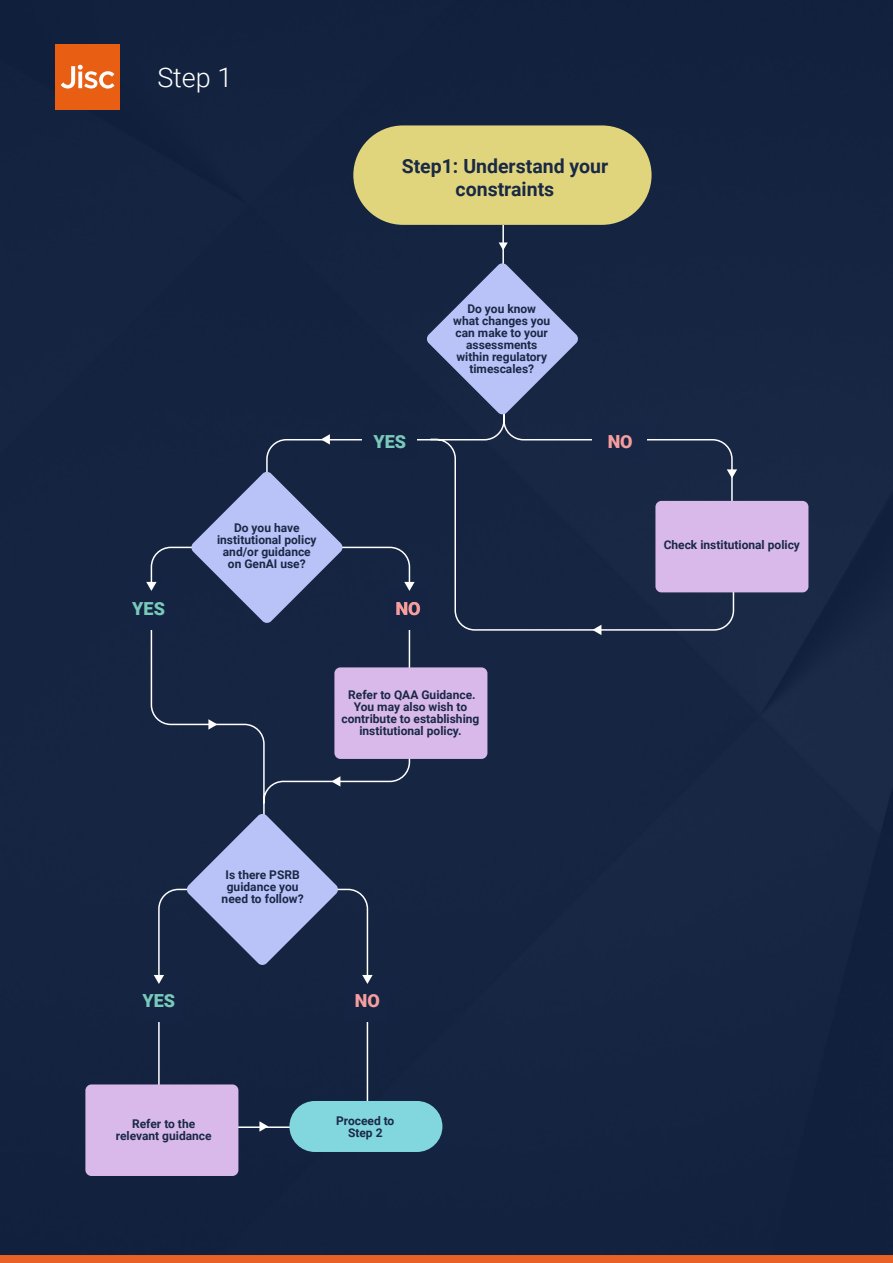
<style>
.page{position:relative;width:893px;height:1263px;background:#fff}
.page>*{position:absolute;margin:0;border:0;box-sizing:border-box;transform-origin:0 0}
.t1{font:300 27px "Roboto";color:#fff}
.t2{font:700 19.5px "Roboto";color:#1a2945}
.t3{font:900 18px "Roboto";color:#79caba}
.t4{font:900 18px "Roboto";color:#f69d9e}
.t5{font:700 12px/12px "Roboto";color:#1a2945;text-align:center}
</style>
<div class="page">
<div style="left:0;top:0;width:893px;height:1255px;background:#142340"></div>
<div style="left:55px;top:45px;width:65px;height:64px;background:#e85e13"></div>
<svg style="left:61px;top:65px;width:53px;height:24px"></svg>
<div style="left:150px;top:223px;width:585px;height:906px;background:#162542"></div>
<div style="left:353px;top:125px;width:299px;height:100px;background:#e0d57c;border-radius:50px"></div>
<svg style="left:426px;top:263px;width:153px;height:152px"></svg>
<svg style="left:191px;top:471px;width:152px;height:152px"></svg>
<div style="left:289px;top:1101px;width:153px;height:51px;background:#82d6de;border-radius:26px"></div>
<div style="left:85px;top:1084px;width:153px;height:92px;background:#d9b8ea;border-radius:6px"></div>
<div style="left:655px;top:501px;width:153px;height:91px;background:#d9b8ea;border-radius:6px"></div>
<div style="left:334px;top:667px;width:153px;height:92px;background:#d9b8ea;border-radius:6px"></div>
<svg style="left:186px;top:813px;width:153px;height:152px"></svg>
<div style="left:387px;top:588px;width:40px;height:42px;background:#142442"></div>
<div style="left:346px;top:979px;width:41px;height:42px;background:#142442"></div>
<div style="left:132px;top:588px;width:40px;height:42px;background:#142442"></div>
<div style="left:142px;top:979px;width:41px;height:42px;background:#142442"></div>
<svg style="left:396px;top:602px;width:24px;height:13px"></svg>
<div style="left:363px;top:426px;width:54px;height:33px;background:#142440"></div>
<div style="left:592px;top:426px;width:54px;height:33px;background:#172645"></div>
<div style="left:0;top:1255px;width:893px;height:8px;background:#e86126"></div>
<svg style="left:592px;top:625px;width:9px;height:10px"></svg>
<svg style="left:331px;top:776px;width:9px;height:11px"></svg>
<svg style="left:727px;top:469px;width:10px;height:9px"></svg>
<svg style="left:321px;top:434px;width:9px;height:11px"></svg>
<svg style="left:146px;top:582px;width:11px;height:9px"></svg>
<svg style="left:154px;top:975px;width:10px;height:9px"></svg>
<svg style="left:362px;top:975px;width:11px;height:9px"></svg>
<svg style="left:404px;top:582px;width:11px;height:9px"></svg>
<svg style="left:499px;top:242px;width:9px;height:8px"></svg>
<svg style="left:208px;top:719px;width:9px;height:11px"></svg>
<svg style="left:259px;top:1121px;width:9px;height:11px"></svg>
<p class="t1" style="left:157px;top:58px;width:77px">Step 1</p>
<p class="t2" style="left:402px;top:152px;width:208px">Step1: Understand your</p>
<p class="t2" style="left:456px;top:175px;width:100px">constraints</p>
<p class="t3" style="left:132px;top:596px;width:34px">YES</p>
<p class="t3" style="left:373px;top:429px;width:34px">YES</p>
<p class="t5" style="left:467px;top:302px;width:70px">Do you know</p>
<p class="t5" style="left:453px;top:314px;width:99px;text-align:left">what changes you can make to your</p>
<p class="t5" style="left:466px;top:338px;width:73px">assessments</p>
<p class="t5" style="left:456px;top:350px;width:92px">within regulatory timescales?</p>
<p class="t5" style="left:217px;top:521px;width:101px">Do you have institutional policy and/or guidance on GenAI use?</p>
<p class="t4" style="left:396px;top:596px;width:27px">NO</p>
<p class="t5" style="left:348px;top:688px;width:129px">Refer to QAA Guidance.</p>
<p class="t5" style="left:341px;top:700px;width:139px">You may also wish to contribute to establishing institutional policy.</p>
<p class="t4" style="left:608px;top:429px;width:27px">NO</p>
<p class="t5" style="left:664px;top:539px;width:138px">Check institutional policy</p>
<p class="t5" style="left:226px;top:868px;width:76px;text-align:left">Is there PSRB guidance you</p>
<p class="t5" style="left:222px;top:892px;width:84px">need to follow?</p>
<p class="t3" style="left:142px;top:988px;width:34px">YES</p>
<p class="t4" style="left:355px;top:988px;width:27px">NO</p>
<p class="t5" style="left:116px;top:1117px;width:97px">Refer to the relevant guidance</p>
<p class="t5" style="left:336px;top:1114px;width:60px">Proceed to</p>
<p class="t5" style="left:348px;top:1126px;width:36px">Step 2</p>
</div>
